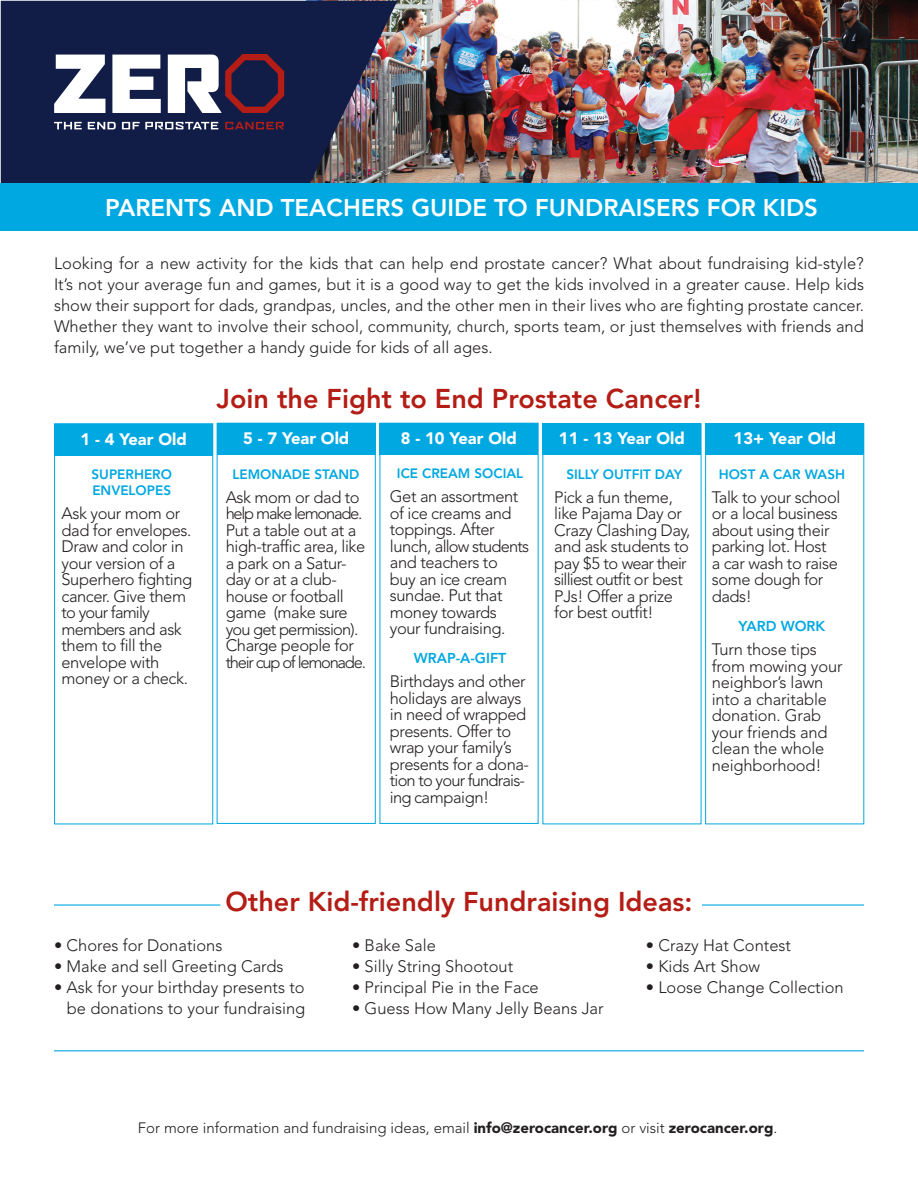
<style>
.page{position:relative;width:918px;height:1188px;background:#fff}
.page>*{position:absolute;margin:0;border:0;box-sizing:border-box;transform-origin:0 0}
.t1{font:800 27px "Avenir";color:#b41d15}
.t2{font:800 24px "Avenir";color:#fff}
.t3{font:300 16.5px/16.5px "Avenir";letter-spacing:-.025em;color:#231f20}
.t4{font:300 16.5px/21px "Avenir";color:#231f20;text-align:right}
.t5{font:900 16.5px "Avenir";color:#fff}
.t6{font:300 15px "Avenir";color:#231f20}
.t7{font:800 14.25px "Avenir";color:#00a8e1}
.t8{font:800 13.5px/16.2px "Avenir";color:#00a8e1}
.s1{font-weight:900}
</style>
<div class="page">
<img style="left:306px;top:0;width:612px;height:184px">
<div style="left:54px;top:424px;width:159px;height:400px;border:1px solid #00a8e1"></div>
<div style="left:705px;top:423px;width:159px;height:401px;border:1px solid #00a8e1"></div>
<div style="left:55px;top:424px;width:158px;height:32px;background:#00a8e1"></div>
<div style="left:217px;top:423px;width:158px;height:32px;background:#00a8e1"></div>
<div style="left:380px;top:423px;width:158px;height:32px;background:#00a8e1"></div>
<div style="left:543px;top:423px;width:158px;height:32px;background:#00a8e1"></div>
<div style="left:706px;top:423px;width:158px;height:32px;background:#00a8e1"></div>
<svg style="left:1px;top:1px;width:396px;height:183px;fill:#111d47"></svg>
<div style="left:0;top:184px;width:918px;height:47px;background:#00a8e1"></div>
<hr style="left:54px;top:904px;width:166px;height:2px;background:#00a8e1">
<hr style="left:702px;top:904px;width:162px;height:2px;background:#00a8e1">
<hr style="left:54px;top:1050px;width:810px;height:1px;background:#00a8e1">
<svg style="left:54px;top:55px;width:51px;height:58px"></svg>
<svg style="left:112px;top:55px;width:49px;height:58px"></svg>
<svg style="left:168px;top:54px;width:116px;height:59px"></svg>
<svg style="left:54px;top:122px;width:28px;height:7px"></svg>
<svg style="left:88px;top:122px;width:28px;height:7px"></svg>
<svg style="left:122px;top:122px;width:96px;height:7px"></svg>
<svg style="left:225px;top:122px;width:59px;height:7px"></svg>
<h2 class="t2" style="left:105px;top:193px;width:714px">PARENTS AND TEACHERS GUIDE TO FUNDRAISERS FOR KIDS</h2>
<p class="t3" style="left:54px;top:253px;width:812px;line-height:21px;text-align:justify">Looking for a new activity for the kids that can help end prostate cancer? What about fundraising kid-style?<br>It’s not your average fun and games, but it is a good way to get the kids involved in a greater cause. Help kids show their support for dads, grandpas, uncles, and the other men in their lives who are fighting prostate cancer.<br>Whether they want to involve their school, community, church, sports team, or just themselves with friends and family, we’ve put together a handy guide for kids of all ages.</p>
<h1 class="t1" style="left:217px;top:383px;width:486px">Join the Fight to End Prostate Cancer!</h1>
<p class="t5" style="left:81px;top:429px;width:108px">1 - 4 Year Old</p>
<p class="t5" style="left:243px;top:429px;width:108px">5 - 7 Year Old</p>
<p class="t5" style="left:401px;top:428px;width:118px">8 - 10 Year Old</p>
<p class="t5" style="left:559px;top:429px;width:127px">11 - 13 Year Old</p>
<p class="t5" style="left:734px;top:429px;width:104px">13+ Year Old</p>
<p class="t8" style="left:92px;top:466px;width:82px">SUPERHERO<br>ENVELOPES</p>
<p class="t3" style="left:62px;top:505px;width:132px">Ask your mom or dad for envelopes.<br>Draw and color in your version of a<br>Superhero fighting cancer. Give them to your family members and ask them to fill the envelope with money or a check.</p>
<p class="t8" style="left:232px;top:466px;width:128px">LEMONADE STAND</p>
<p class="t3" style="left:226px;top:489px;width:142px">Ask mom or dad to help make lemonade.<br>Put a table out at a high-traffic area, like a park on a Satur&shy;day or at a club&shy;house or football game (make sure you get permission).<br>Charge people for their cup of lemonade.</p>
<p class="t8" style="left:397px;top:465px;width:128px">ICE CREAM SOCIAL</p>
<p class="t3" style="left:390px;top:488px;width:141px">Get an assortment of ice creams and toppings. After lunch, allow students and teachers to<br>buy an ice cream sundae. Put that money towards your fundraising.</p>
<p class="t7" style="left:414px;top:650px;width:94px">WRAP-A-GIFT</p>
<p class="t3" style="left:390px;top:673px;width:141px">Birthdays and other holidays are always in need of wrapped presents. Offer to wrap your family’s presents for a dona&shy;tion to your fundrais&shy;ing campaign!</p>
<p class="t8" style="left:566px;top:466px;width:118px">SILLY OUTFIT DAY</p>
<p class="t3" style="left:554px;top:489px;width:138px">Pick a fun theme, like Pajama Day or<br>Crazy Clashing Day, and ask students to pay $5 to wear their silliest outfit or best<br>PJs! Offer a prize for best outfit!</p>
<p class="t8" style="left:719px;top:466px;width:128px">HOST A CAR WASH</p>
<p class="t3" style="left:712px;top:489px;width:130px">Talk to your school or a local business about using their parking lot. Host<br>a car wash to raise some dough for dads!</p>
<p class="t7" style="left:739px;top:618px;width:88px">YARD WORK</p>
<p class="t3" style="left:712px;top:641px;width:132px">Turn those tips from mowing your neighbor’s lawn into a charitable donation. Grab your friends and clean the whole neighborhood!</p>
<h1 class="t1" style="left:225px;top:885px;width:469px">Other Kid-friendly Fundraising Ideas:</h1>
<p class="t4" style="left:54px;top:935px;width:170px">• Chores for Donations</p>
<p class="t4" style="left:54px;top:956px;width:231px">• Make and sell Greeting Cards</p>
<p class="t4" style="left:54px;top:977px;width:253px">• Ask for your birthday presents to be donations to your fundraising</p>
<p class="t4" style="left:352px;top:934px;width:85px">• Bake Sale</p>
<p class="t4" style="left:352px;top:955px;width:163px">• Silly String Shootout</p>
<p class="t4" style="left:352px;top:976px;width:188px">• Principal Pie in the Face</p>
<p class="t4" style="left:352px;top:997px;width:253px">• Guess How Many Jelly Beans Jar</p>
<p class="t4" style="left:646px;top:935px;width:147px">• Crazy Hat Contest</p>
<p class="t4" style="left:646px;top:956px;width:116px">• Kids Art Show</p>
<p class="t4" style="left:646px;top:977px;width:199px">• Loose Change Collection</p>
<p class="t6" style="left:138px;top:1119px;width:641px">For more information and fundraising ideas, email <span class="s1">info@zerocancer.org</span> or visit <span class="s1">zerocancer.org</span>.</p>
</div>
